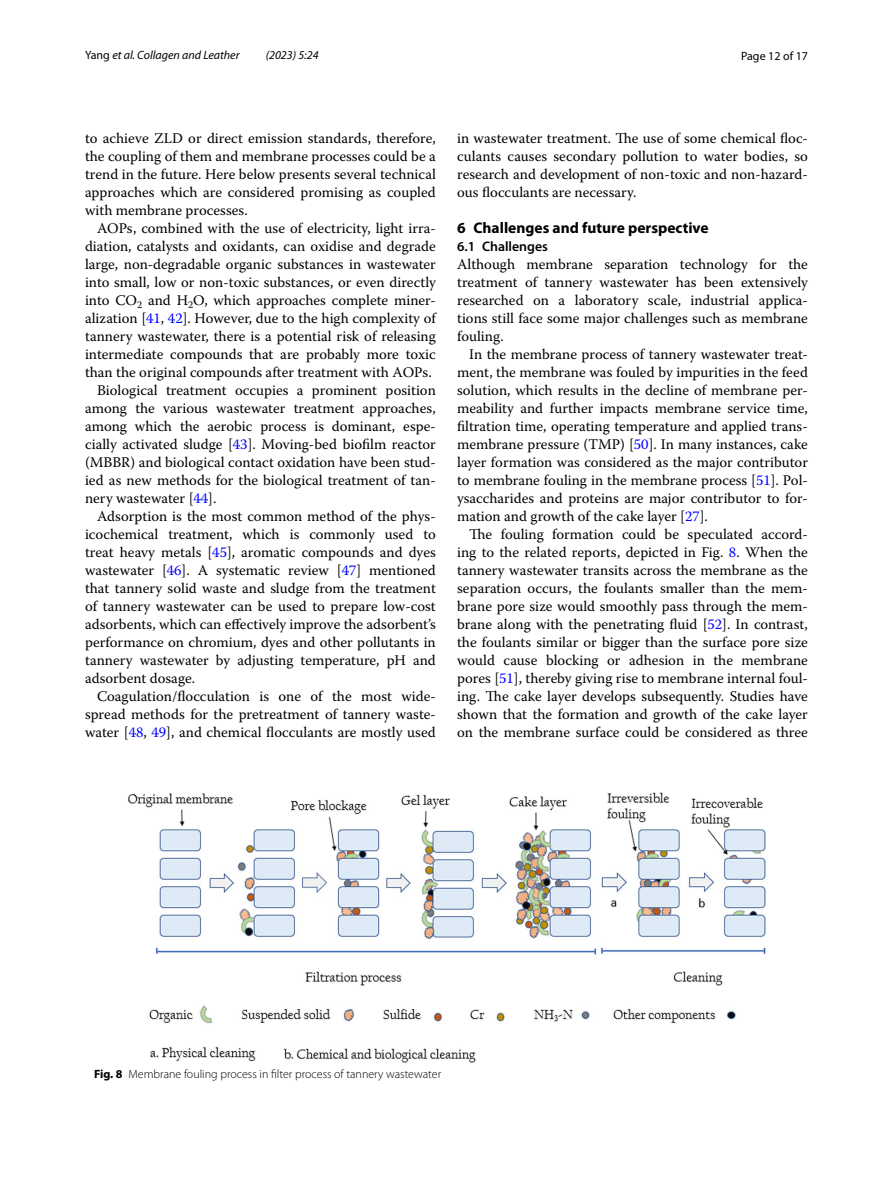
<style>
.page{position:relative;width:893px;height:1187px;background:#fff}
.page>*{position:absolute;margin:0;border:0;box-sizing:border-box;transform-origin:0 0}
.t1{font:700 15.45px "Myriad Pro";color:#000}
.t2{font:14.7px/18px "Warnock Pro";color:#000;text-align:justify}
.t3{font:600 13.8px "Myriad Pro";color:#000}
.t4{font:300 12px "Myriad Pro";color:#000}
.t5{font:italic 12px "Myriad Pro";color:#000}
.t6{font:12px "Myriad Pro";color:#000}
.s1{font-style:normal}
.s2{color:#00f}
.s3{font-weight:700}
</style>
<div class="page">
<img style="left:128px;top:792px;width:637px;height:270px">
<p class="t5" style="left:85px;top:48px;width:156px"><span class="s1">Yang</span> et al. Collagen and Leather</p>
<p class="t5" style="left:266px;top:48px;width:54px">(2023) 5:24</p>
<p class="t6" style="left:741px;top:48px;width:68px">Page 12 of 17</p>
<p class="t2" style="left:85px;top:128px;width:352px">to achieve ZLD or direct emission standards, therefore, the coupling of them and membrane processes could be a trend in the future. Here below presents several technical approaches which are considered promising as coupled with membrane processes.</p>
<p class="t2" style="left:97px;top:218px;width:340px">AOPs, combined with the use of electricity, light irra-</p>
<p class="t2" style="left:85px;top:236px;width:352px">diation, catalysts and oxidants, can oxidise and degrade</p>
<p class="t2" style="left:85px;top:254px;width:352px">large, non-degradable organic substances in wastewater</p>
<p class="t2" style="left:85px;top:272px;width:352px">into small, low or non-toxic substances, or even directly</p>
<p class="t2" style="left:85px;top:290px;width:352px">into CO<sub>2</sub> and H<sub>2</sub>O, which approaches complete miner-</p>
<p class="t2" style="left:85px;top:308px;width:352px">alization [<span class="s2">41</span>, <span class="s2">42</span>]. However, due to the high complexity of</p>
<p class="t2" style="left:85px;top:326px;width:352px">tannery wastewater, there is a potential risk of releasing</p>
<p class="t2" style="left:85px;top:344px;width:352px">intermediate compounds that are probably more toxic</p>
<p class="t2" style="left:85px;top:362px;width:348px">than the original compounds after treatment with AOPs.</p>
<p class="t2" style="left:97px;top:380px;width:340px">Biological treatment occupies a prominent position</p>
<p class="t2" style="left:85px;top:398px;width:352px">among the various wastewater treatment approaches,</p>
<p class="t2" style="left:85px;top:416px;width:352px">among which the aerobic process is dominant, espe-</p>
<p class="t2" style="left:85px;top:434px;width:352px">cially activated sludge [<span class="s2">43</span>]. Moving-bed biofilm reactor</p>
<p class="t2" style="left:85px;top:452px;width:352px">(MBBR) and biological contact oxidation have been stud-</p>
<p class="t2" style="left:85px;top:470px;width:352px">ied as new methods for the biological treatment of tan-</p>
<p class="t2" style="left:85px;top:488px;width:133px">nery wastewater [<span class="s2">44</span>].</p>
<p class="t2" style="left:97px;top:506px;width:340px">Adsorption is the most common method of the phys-</p>
<p class="t2" style="left:85px;top:524px;width:352px">icochemical treatment, which is commonly used to</p>
<p class="t2" style="left:85px;top:542px;width:352px">treat heavy metals [<span class="s2">45</span>], aromatic compounds and dyes</p>
<p class="t2" style="left:85px;top:560px;width:352px">wastewater [<span class="s2">46</span>]. A systematic review [<span class="s2">47</span>] mentioned</p>
<p class="t2" style="left:85px;top:578px;width:352px">that tannery solid waste and sludge from the treatment</p>
<p class="t2" style="left:85px;top:596px;width:352px">of tannery wastewater can be used to prepare low-cost</p>
<p class="t2" style="left:85px;top:614px;width:352px">adsorbents, which can effectively improve the adsorbent’s</p>
<p class="t2" style="left:85px;top:632px;width:352px">performance on chromium, dyes and other pollutants in</p>
<p class="t2" style="left:85px;top:650px;width:352px">tannery wastewater by adjusting temperature, pH and</p>
<p class="t2" style="left:85px;top:668px;width:112px">adsorbent dosage.</p>
<p class="t2" style="left:97px;top:686px;width:340px">Coagulation/flocculation is one of the most wide-</p>
<p class="t2" style="left:85px;top:704px;width:352px">spread methods for the pretreatment of tannery waste-</p>
<p class="t2" style="left:85px;top:722px;width:352px">water [<span class="s2">48</span>, <span class="s2">49</span>], and chemical flocculants are mostly used</p>
<p class="t2" style="left:457px;top:128px;width:352px">in wastewater treatment. The use of some chemical floc&shy;culants causes secondary pollution to water bodies, so research and development of non-toxic and non-hazard&shy;ous flocculants are necessary.</p>
<p class="t1" style="left:457px;top:217px;width:253px">6 Challenges and future perspective</p>
<p class="t3" style="left:457px;top:237px;width:92px">6.1 Challenges</p>
<p class="t2" style="left:457px;top:254px;width:352px">Although membrane separation technology for the treatment of tannery wastewater has been extensively researched on a laboratory scale, industrial applica&shy;tions still face some major challenges such as membrane fouling.</p>
<p class="t2" style="left:457px;top:344px;width:352px;text-indent:12px">In the membrane process of tannery wastewater treat&shy;ment, the membrane was fouled by impurities in the feed solution, which results in the decline of membrane per&shy;meability and further impacts membrane service time, filtration time, operating temperature and applied trans&shy;membrane pressure (TMP) [<span class="s2">50</span>]. In many instances, cake layer formation was considered as the major contributor to membrane fouling in the membrane process [<span class="s2">51</span>]. Pol&shy;ysaccharides and proteins are major contributor to for&shy;mation and growth of the cake layer [<span class="s2">27</span>].</p>
<p class="t2" style="left:457px;top:524px;width:352px;text-indent:12px">The fouling formation could be speculated accord&shy;ing to the related reports, depicted in Fig. <span class="s2">8</span>. When the tannery wastewater transits across the membrane as the separation occurs, the foulants smaller than the mem&shy;brane pore size would smoothly pass through the mem&shy;brane along with the penetrating fluid [<span class="s2">52</span>]. In contrast, the foulants similar or bigger than the surface pore size would cause blocking or adhesion in the membrane pores [<span class="s2">51</span>], thereby giving rise to membrane internal foul&shy;ing. The cake layer develops subsequently. Studies have shown that the formation and growth of the cake layer on the membrane surface could be considered as three</p>
<p class="t4" style="left:94px;top:1066px;width:349px"><span class="s3">Fig. 8</span> Membrane fouling process in filter process of tannery wastewater</p>
</div>
